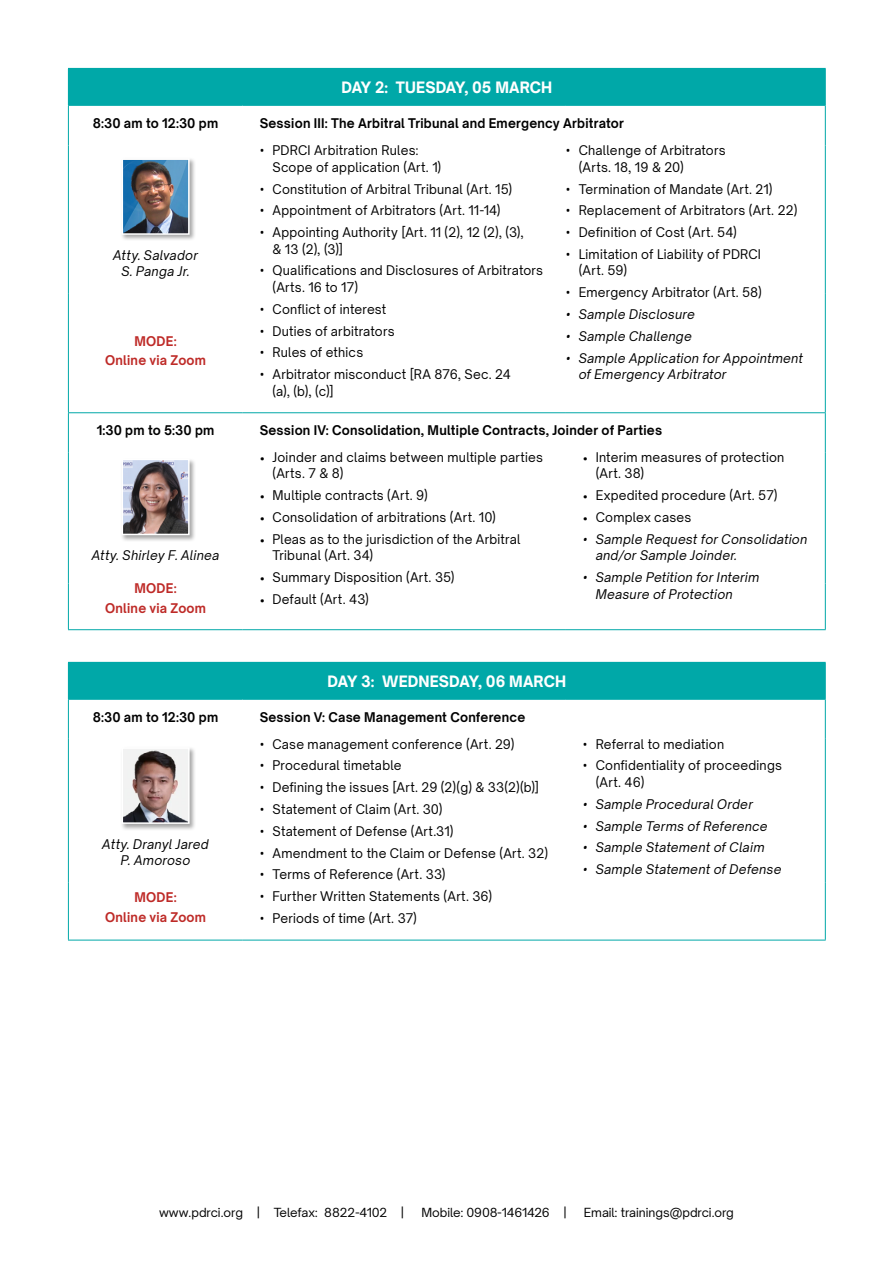
<style>
.page{position:relative;width:893px;height:1263px;background:#fff}
.page>*{position:absolute;margin:0;border:0;box-sizing:border-box;transform-origin:0 0}
.t1{font:800 15px "Open Sauce Sans";letter-spacing:.005em;color:#fff}
.t2{font:12.75px/16.5px "Open Sauce Sans";letter-spacing:.02em;color:#000}
.t3{font:italic 12.75px/16.5px "Open Sauce Sans";letter-spacing:.015em;color:#000;text-align:center}
.t4{font:700 12.75px "Open Sauce Sans";letter-spacing:.02em;color:#000}
.t5{font:700 12.75px/19.5px "Open Sauce Sans";letter-spacing:.02em;color:#be2a27;text-align:center}
.t6{font:12px "Open Sauce Sans";color:#000}
.s1{font-family:"Open Sans"}
</style>
<div class="page">
<div style="left:68px;top:68px;width:757px;height:37px;background:#00a8a8"></div>
<hr style="left:566px;top:68px;width:260px;height:1px;background:#00a8a8">
<hr style="left:825px;top:69px;width:1px;height:36px;background:#00a8a8">
<hr style="left:68px;top:106px;width:1px;height:39px;background:#00a8a8">
<hr style="left:68px;top:105px;width:175px;height:1px;background:#00a8a8">
<hr style="left:243px;top:105px;width:323px;height:1px;background:#00a8a8">
<hr style="left:566px;top:105px;width:260px;height:1px;background:#00a8a8">
<hr style="left:825px;top:106px;width:1px;height:39px;background:#00a8a8">
<hr style="left:68px;top:145px;width:1px;height:148px;background:#00a8a8">
<hr style="left:68px;top:293px;width:1px;height:119px;background:#00a8a8">
<hr style="left:825px;top:145px;width:1px;height:148px;background:#00a8a8">
<hr style="left:825px;top:293px;width:1px;height:119px;background:#00a8a8">
<hr style="left:68px;top:413px;width:1px;height:39px;background:#00a8a8">
<hr style="left:68px;top:452px;width:1px;height:131px;background:#00a8a8">
<hr style="left:68px;top:583px;width:1px;height:46px;background:#00a8a8">
<hr style="left:68px;top:412px;width:175px;height:1px;background:#00a8a8">
<hr style="left:243px;top:412px;width:323px;height:1px;background:#00a8a8">
<hr style="left:566px;top:412px;width:260px;height:1px;background:#00a8a8">
<hr style="left:825px;top:413px;width:1px;height:39px;background:#00a8a8">
<hr style="left:825px;top:452px;width:1px;height:131px;background:#00a8a8">
<hr style="left:825px;top:583px;width:1px;height:46px;background:#00a8a8">
<hr style="left:68px;top:629px;width:175px;height:1px;background:#00a8a8">
<hr style="left:243px;top:629px;width:323px;height:1px;background:#00a8a8">
<hr style="left:566px;top:629px;width:260px;height:1px;background:#00a8a8">
<div style="left:121px;top:157px;width:75px;height:84px;background:#000;opacity:.35"></div>
<img style="left:121px;top:157px;width:69px;height:78px">
<div style="left:121px;top:457px;width:75px;height:85px;background:#000;opacity:.35"></div>
<img style="left:121px;top:458px;width:69px;height:78px">
<div style="left:68px;top:662px;width:757px;height:37px;background:#00a8a8"></div>
<svg style="left:69px;top:700px;width:756px;height:240px"></svg>
<hr style="left:566px;top:662px;width:260px;height:1px;background:#00a8a8">
<hr style="left:825px;top:663px;width:1px;height:36px;background:#00a8a8">
<hr style="left:68px;top:700px;width:1px;height:39px;background:#00a8a8">
<hr style="left:68px;top:739px;width:1px;height:143px;background:#00a8a8">
<hr style="left:68px;top:699px;width:175px;height:1px;background:#00a8a8">
<hr style="left:243px;top:699px;width:323px;height:1px;background:#00a8a8">
<hr style="left:566px;top:699px;width:260px;height:1px;background:#00a8a8">
<hr style="left:825px;top:700px;width:1px;height:39px;background:#00a8a8">
<hr style="left:825px;top:739px;width:1px;height:143px;background:#00a8a8">
<hr style="left:825px;top:882px;width:1px;height:58px;background:#00a8a8">
<hr style="left:68px;top:882px;width:1px;height:58px;background:#00a8a8">
<hr style="left:68px;top:940px;width:175px;height:1px;background:#00a8a8">
<hr style="left:243px;top:940px;width:323px;height:1px;background:#00a8a8">
<hr style="left:566px;top:940px;width:260px;height:1px;background:#00a8a8">
<div style="left:121px;top:746px;width:75px;height:84px;background:#000;opacity:.35"></div>
<img style="left:121px;top:746px;width:69px;height:79px">
<p class="t1" style="left:341px;top:77px;width:212px">DAY 2: TUESDAY, 05 MARCH</p>
<p class="t4" style="left:93px;top:115px;width:127px">8:30 am to 12:30 pm</p>
<p class="t4" style="left:260px;top:115px;width:366px">Session III: The Arbitral Tribunal and Emergency Arbitrator</p>
<p class="t3" style="left:113px;top:246px;width:86px">Atty. Salvador<br>S. Panga Jr.</p>
<p class="t5" style="left:105px;top:331px;width:103px">MODE:<br>Online via Zoom</p>
<p class="t2" style="left:273px;top:142px;width:170px;text-indent:-13px"><span class="s1">•</span> PDRCI Arbitration Rules:<br>Scope of application (Art. 1)</p>
<p class="t2" style="left:260px;top:180px;width:254px"><span class="s1">•</span> Constitution of Arbitral Tribunal (Art. 15)</p>
<p class="t2" style="left:260px;top:202px;width:242px"><span class="s1">•</span> Appointment of Arbitrators (Art. 11-14)</p>
<p class="t2" style="left:273px;top:224px;width:253px;text-indent:-13px"><span class="s1">•</span> Appointing Authority [Art. 11 (2), 12 (2), (3), &amp; 13 (2), (3)]</p>
<p class="t2" style="left:273px;top:262px;width:272px;text-indent:-13px"><span class="s1">•</span> Qualifications and Disclosures of Arbitrators (Arts. 16 to 17)</p>
<p class="t2" style="left:260px;top:300px;width:128px"><span class="s1">•</span> Conflict of interest</p>
<p class="t2" style="left:260px;top:322px;width:136px"><span class="s1">•</span> Duties of arbitrators</p>
<p class="t2" style="left:260px;top:344px;width:105px"><span class="s1">•</span> Rules of ethics</p>
<p class="t2" style="left:273px;top:366px;width:240px;text-indent:-13px"><span class="s1">•</span> Arbitrator misconduct [RA 876, Sec. 24 (a), (b), (c)]</p>
<p class="t2" style="left:579px;top:142px;width:148px;text-indent:-13px"><span class="s1">•</span> Challenge of Arbitrators (Arts. 18, 19 &amp; 20)</p>
<p class="t2" style="left:566px;top:180px;width:208px"><span class="s1">•</span> Termination of Mandate (Art. 21)</p>
<p class="t2" style="left:566px;top:202px;width:233px"><span class="s1">•</span> Replacement of Arbitrators (Art. 22)</p>
<p class="t2" style="left:566px;top:224px;width:172px"><span class="s1">•</span> Definition of Cost (Art. 54)</p>
<p class="t2" style="left:579px;top:246px;width:184px;text-indent:-13px"><span class="s1">•</span> Limitation of Liability of PDRCI (Art. 59)</p>
<p class="t2" style="left:566px;top:284px;width:197px"><span class="s1">•</span> Emergency Arbitrator (Art. 58)</p>
<p class="t3" style="left:566px;top:306px;width:131px"><span class="s1">•</span> Sample Disclosure</p>
<p class="t3" style="left:566px;top:328px;width:127px"><span class="s1">•</span> Sample Challenge</p>
<p class="t3" style="left:579px;top:349px;width:226px;text-align:left;text-indent:-13px"><span class="s1">•</span> Sample Application for Appointment of Emergency Arbitrator</p>
<p class="t4" style="left:97px;top:422px;width:119px">1:30 pm to 5:30 pm</p>
<p class="t4" style="left:260px;top:422px;width:404px">Session IV: Consolidation, Multiple Contracts, Joinder of Parties</p>
<p class="t3" style="left:92px;top:547px;width:129px">Atty. Shirley F. Alinea</p>
<p class="t5" style="left:134px;top:578px;width:44px">MODE:</p>
<p class="t5" style="left:105px;top:598px;width:103px">Online via Zoom</p>
<p class="t2" style="left:272px;top:449px;width:272px;text-indent:-13px">• Joinder and claims between multiple parties (Arts. 7 &amp; 8)</p>
<p class="t2" style="left:260px;top:487px;width:170px">• Multiple contracts (Art. 9)</p>
<p class="t2" style="left:260px;top:509px;width:238px">• Consolidation of arbitrations (Art. 10)</p>
<p class="t2" style="left:272px;top:531px;width:250px;text-indent:-13px">• Pleas as to the jurisdiction of the Arbitral<br>Tribunal (Art. 34)</p>
<p class="t2" style="left:260px;top:569px;width:196px">• Summary Disposition (Art. 35)</p>
<p class="t2" style="left:260px;top:591px;width:111px">• Default (Art. 43)</p>
<p class="t2" style="left:596px;top:449px;width:190px;text-indent:-13px">• Interim measures of protection (Art. 38)</p>
<p class="t2" style="left:583px;top:487px;width:196px">• Expedited procedure (Art. 57)</p>
<p class="t2" style="left:583px;top:509px;width:110px">• Complex cases</p>
<p class="t3" style="left:596px;top:531px;width:213px;text-align:left;text-indent:-13px"><span class="s1">•</span> Sample Request for Consolidation and/or Sample Joinder.</p>
<p class="t3" style="left:583px;top:569px;width:178px"><span class="s1">•</span> Sample Petition for Interim</p>
<p class="t3" style="left:596px;top:585px;width:139px">Measure of Protection</p>
<p class="t1" style="left:328px;top:671px;width:240px">DAY 3: WEDNESDAY, 06 MARCH</p>
<p class="t4" style="left:93px;top:709px;width:127px">8:30 am to 12:30 pm</p>
<p class="t4" style="left:260px;top:709px;width:267px">Session V: Case Management Conference</p>
<p class="t3" style="left:102px;top:835px;width:108px">Atty. Dranyl Jared<br>P. Amoroso</p>
<p class="t5" style="left:105px;top:887px;width:103px">MODE:<br>Online via Zoom</p>
<p class="t2" style="left:260px;top:735px;width:256px"><span class="s1">•</span> Case management conference (Art. 29)</p>
<p class="t2" style="left:260px;top:757px;width:143px"><span class="s1">•</span> Procedural timetable</p>
<p class="t2" style="left:260px;top:779px;width:281px"><span class="s1">•</span> Defining the issues [Art. 29 (2)(g) &amp; 33(2)(b)]</p>
<p class="t2" style="left:260px;top:801px;width:184px"><span class="s1">•</span> Statement of Claim (Art. 30)</p>
<p class="t2" style="left:260px;top:822px;width:195px"><span class="s1">•</span> Statement of Defense (Art.31)</p>
<p class="t2" style="left:260px;top:844px;width:290px"><span class="s1">•</span> Amendment to the Claim or Defense (Art. 32)</p>
<p class="t2" style="left:260px;top:866px;width:187px"><span class="s1">•</span> Terms of Reference (Art. 33)</p>
<p class="t2" style="left:260px;top:888px;width:234px"><span class="s1">•</span> Further Written Statements (Art. 36)</p>
<p class="t2" style="left:260px;top:910px;width:159px"><span class="s1">•</span> Periods of time (Art. 37)</p>
<p class="t2" style="left:583px;top:735px;width:143px"><span class="s1">•</span> Referral to mediation</p>
<p class="t2" style="left:596px;top:757px;width:188px;text-indent:-13px"><span class="s1">•</span> Confidentiality of proceedings (Art. 46)</p>
<p class="t3" style="left:583px;top:795px;width:172px"><span class="s1">•</span> Sample Procedural Order</p>
<p class="t3" style="left:583px;top:817px;width:186px"><span class="s1">•</span> Sample Terms of Reference</p>
<p class="t3" style="left:583px;top:839px;width:183px"><span class="s1">•</span> Sample Statement of Claim</p>
<p class="t3" style="left:583px;top:861px;width:200px"><span class="s1">•</span> Sample Statement of Defense</p>
<p class="t6" style="left:159px;top:1204px;width:247px">www.pdrci.org | Telefax: 8822-4102 |</p>
<p class="t6" style="left:421px;top:1204px;width:147px">Mobile: 0908-1461426 |</p>
<p class="t6" style="left:584px;top:1204px;width:152px">Email: trainings@pdrci.org</p>
</div>
